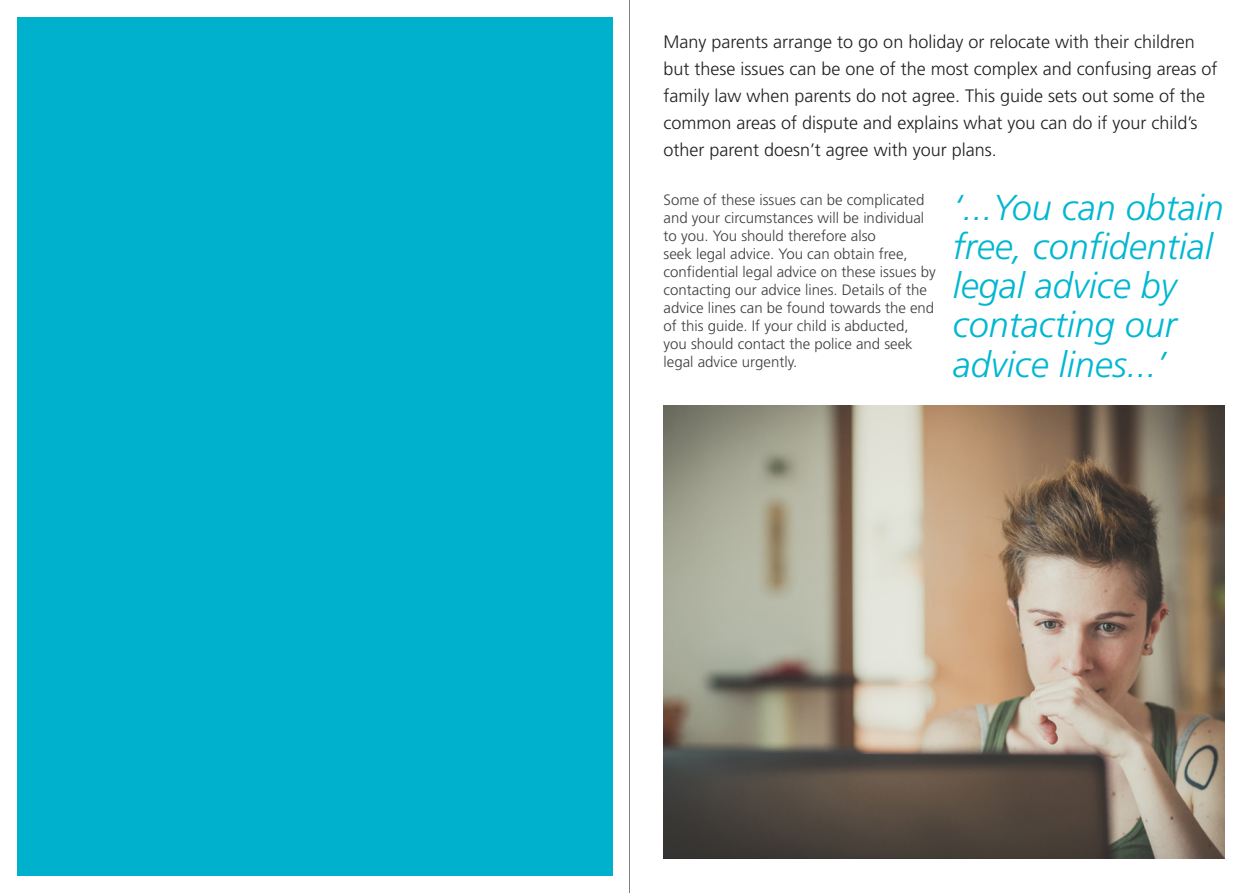
<style>
.page{position:relative;width:1259px;height:893px;background:#fff}
.page>*{position:absolute;margin:0;border:0;box-sizing:border-box;transform-origin:0 0}
.Paragraph_Style_1{font:italic 300 36px/39px "Frutiger LT Std";color:#00b7d1}
.Intro_Text{font:300 18px/27px "Frutiger LT Std";color:#231f20}
.Paragraph_Style_1-2{font:300 15px/18px "Frutiger LT Std";color:#3e3e3f}
</style>
<div class="page">
<div style="left:17px;top:17px;width:595px;height:859px;background:#00b1cd"></div>
<hr style="left:629px;top:0;width:1px;height:893px;background:#808285">
<img style="left:663px;top:405px;width:562px;height:454px">
<p class="Intro_Text" style="left:663px;top:28px;width:555px">Many parents arrange to go on holiday or relocate with their children but these issues can be one of the most complex and confusing areas of family law when parents do not agree. This guide sets out some of the common areas of dispute and explains what you can do if your child’s other parent doesn’t agree with your plans.</p>
<p class="Paragraph_Style_1" style="left:952px;top:189px;width:273px">‘...You can obtain free, confidential legal advice by contacting our advice lines...’</p>
<p class="Paragraph_Style_1-2" style="left:663px;top:191px;width:274px">Some of these issues can be complicated and your circumstances will be individual to you. You should therefore also<br>seek legal advice. You can obtain free, confidential legal advice on these issues by contacting our advice lines. Details of the advice lines can be found towards the end of this guide. If your child is abducted, you should contact the police and seek legal advice urgently.</p>
</div>
